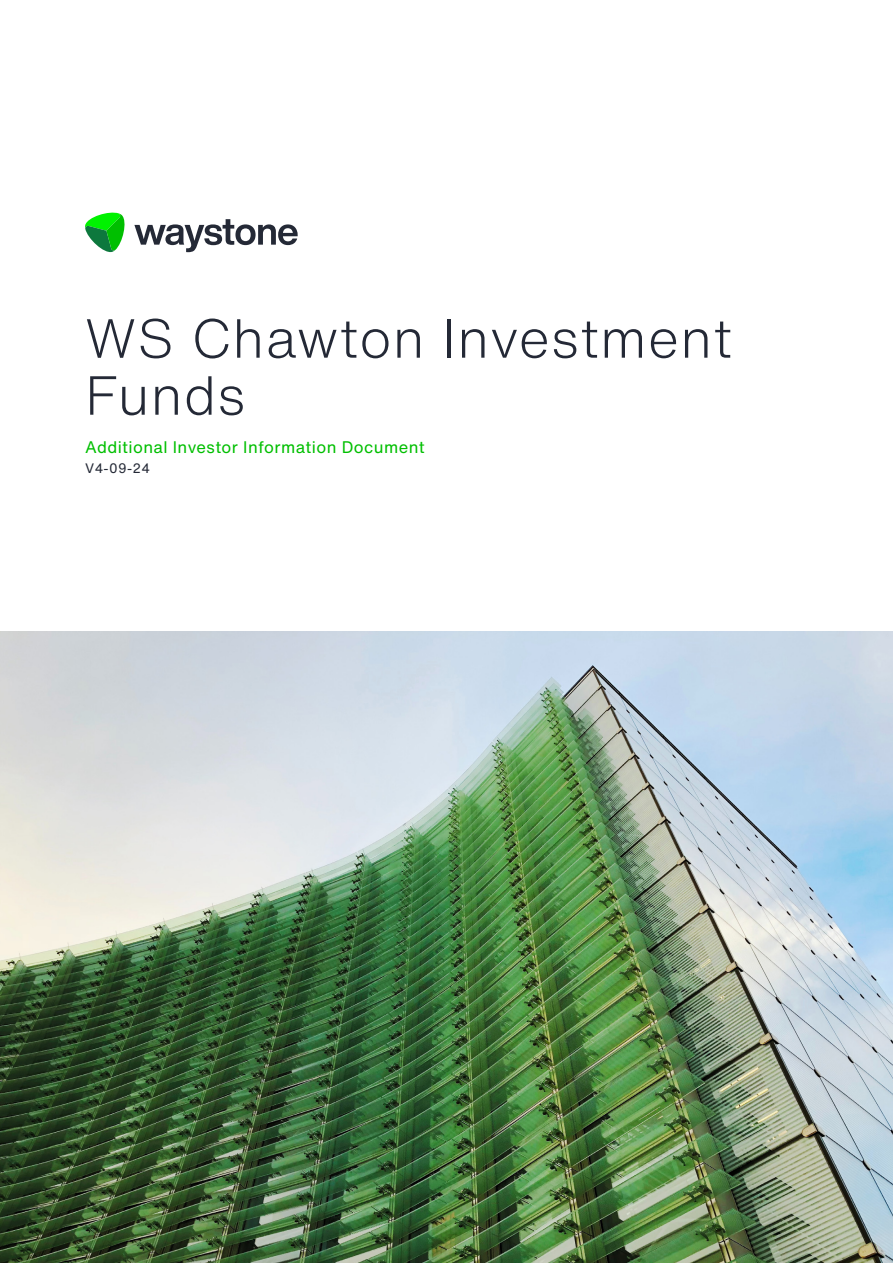
<style>
.page{position:relative;width:893px;height:1263px;background:#fff}
.page>*{position:absolute;margin:0;border:0;box-sizing:border-box;transform-origin:0 0}
.t1{font:300 54px/57px "Helvetica Now Text";letter-spacing:.025em;color:#242936}
.t2{font:16.5px "Helvetica Now Text";letter-spacing:.025em;color:#00bf00}
.t3{font:13.5px "Helvetica Now Text";color:#242936}
</style>
<div class="page">
<svg style="left:85px;top:212px;width:40px;height:41px"></svg>
<svg style="left:134px;top:219px;width:164px;height:33px"></svg>
<img style="left:0;top:631px;width:893px;height:632px">
<h1 class="t1" style="left:85px;top:310px;width:648px">WS Chawton Investment<br>Funds</h1>
<p class="t2" style="left:85px;top:436px;width:341px">Additional Investor Information Document</p>
<p class="t3" style="left:85px;top:459px;width:67px">V4-09-24</p>
</div>
